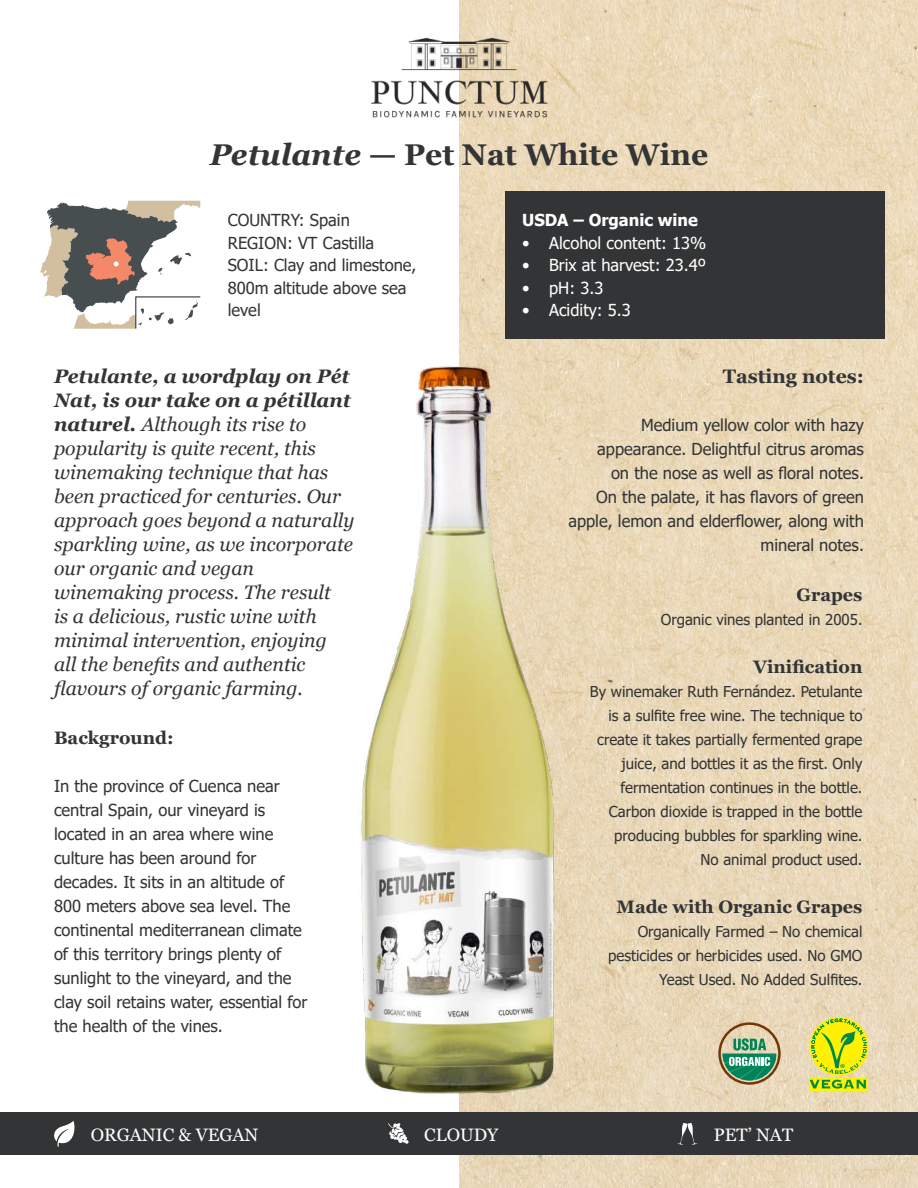
<style>
.page{position:relative;width:918px;height:1188px;background:#fff}
.page>*{position:absolute;margin:0;border:0;box-sizing:border-box;transform-origin:0 0}
.t1{font:700 30px "Georgia";color:#333435}
.t2{font:italic 19.5px/24px "Georgia";color:#333435}
.t3{font:700 19.5px "Georgia";color:#333435}
.t4{font:700 18px "Georgia";color:#333435}
.t5{font:18px "Georgia";color:#fff}
.t6{font:16.5px/24px "Tahoma";color:#333435}
.t7{font:16.5px "Tahoma";color:#fff}
.t8{font:700 16.5px "Tahoma";color:#fff}
.t9{font:15px/24px "Tahoma";color:#333435;text-align:right}
.s1{font-style:italic}
.s2{font-weight:700}
</style>
<div class="page">
<img style="left:459px;top:0;width:459px;height:1188px">
<div style="left:0;top:1113px;width:918px;height:42px;background:#333435"></div>
<div style="left:505px;top:191px;width:379px;height:148px;background:#333435"></div>
<svg style="left:40px;top:201px;width:160px;height:128px"></svg>
<img style="left:360px;top:367px;width:200px;height:727px">
<svg style="left:54px;top:1121px;width:20px;height:26px"></svg>
<svg style="left:677px;top:1123px;width:21px;height:22px"></svg>
<svg style="left:388px;top:1123px;width:21px;height:21px"></svg>
<img style="left:371px;top:31px;width:186px;height:93px">
<div style="left:809px;top:1078px;width:59px;height:12px;background:#fff101"></div>
<svg style="left:810px;top:1019px;width:57px;height:70px;background:#c7d72e"></svg>
<div style="left:718px;top:1022px;width:63px;height:63px;border:2px solid #723806;border-radius:50%"></div>
<svg style="left:723px;top:1038px;width:53px;height:42px;background:#6faa88"></svg>
<h1 class="t1" style="left:210px;top:135px;width:500px"><span class="s1">Petulante</span> — Pet Nat White Wine</h1>
<p class="t6" style="left:228px;top:210px;width:190px;line-height:22.5px">COUNTRY: Spain<br>REGION: VT Castilla<br>SOIL: Clay and limestone,<br>800m altitude above sea level</p>
<p class="t8" style="left:522px;top:209px;width:177px">USDA – Organic wine</p>
<p class="t7" style="left:522px;top:232px;width:186px">• Alcohol content: 13%</p>
<p class="t7" style="left:522px;top:254px;width:185px">• Brix at harvest: 23.4º</p>
<p class="t7" style="left:522px;top:277px;width:83px">• pH: 3.3</p>
<p class="t7" style="left:522px;top:299px;width:110px">• Acidity: 5.3</p>
<p class="t2" style="left:54px;top:364px;width:302px"><span class="s2">Petulante, a wordplay on Pét<br>Nat, is our take on a pétillant naturel.</span> Although its rise to popularity is quite recent, this winemaking technique that has been practiced for centuries. Our approach goes beyond a naturally sparkling wine, as we incorporate our organic and vegan winemaking process. The result<br>is a delicious, rustic wine with minimal intervention, enjoying<br>all the benefits and authentic flavours of organic farming.</p>
<p class="t3" style="left:723px;top:364px;width:143px">Tasting notes:</p>
<p class="t6" style="left:568px;top:414px;width:297px;text-align:right">Medium yellow color with hazy appearance. Delightful citrus aromas<br>on the nose as well as floral notes.<br>On the palate, it has flavors of green apple, lemon and elderflower, along with mineral notes.</p>
<p class="t4" style="left:797px;top:583px;width:67px">Grapes</p>
<p class="t9" style="left:661px;top:608px;width:203px">Organic vines planted in 2005.</p>
<p class="t4" style="left:753px;top:655px;width:111px">Vinification</p>
<p class="t9" style="left:590px;top:680px;width:274px">By winemaker Ruth Fernández. Petulante is a sulfite free wine. The technique to create it takes partially fermented grape juice, and bottles it as the first. Only fermentation continues in the bottle.<br>Carbon dioxide is trapped in the bottle producing bubbles for sparkling wine.<br>No animal product used.</p>
<p class="t4" style="left:617px;top:895px;width:247px">Made with Organic Grapes</p>
<p class="t9" style="left:608px;top:920px;width:256px">Organically Farmed – No chemical pesticides or herbicides used. No GMO<br>Yeast Used. No Added Sulfites.</p>
<p class="t4" style="left:54px;top:726px;width:121px">Background:</p>
<p class="t6" style="left:54px;top:775px;width:255px">In the province of Cuenca near central Spain, our vineyard is located in an area where wine culture has been around for decades. It sits in an altitude of<br>800 meters above sea level. The continental mediterranean climate of this territory brings plenty of sunlight to the vineyard, and the clay soil retains water, essential for the health of the vines.</p>
<p class="t5" style="left:91px;top:1124px;width:169px">ORGANIC &amp; VEGAN</p>
<p class="t5" style="left:424px;top:1124px;width:75px">CLOUDY</p>
<p class="t5" style="left:714px;top:1124px;width:81px">PET’ NAT</p>
</div>
